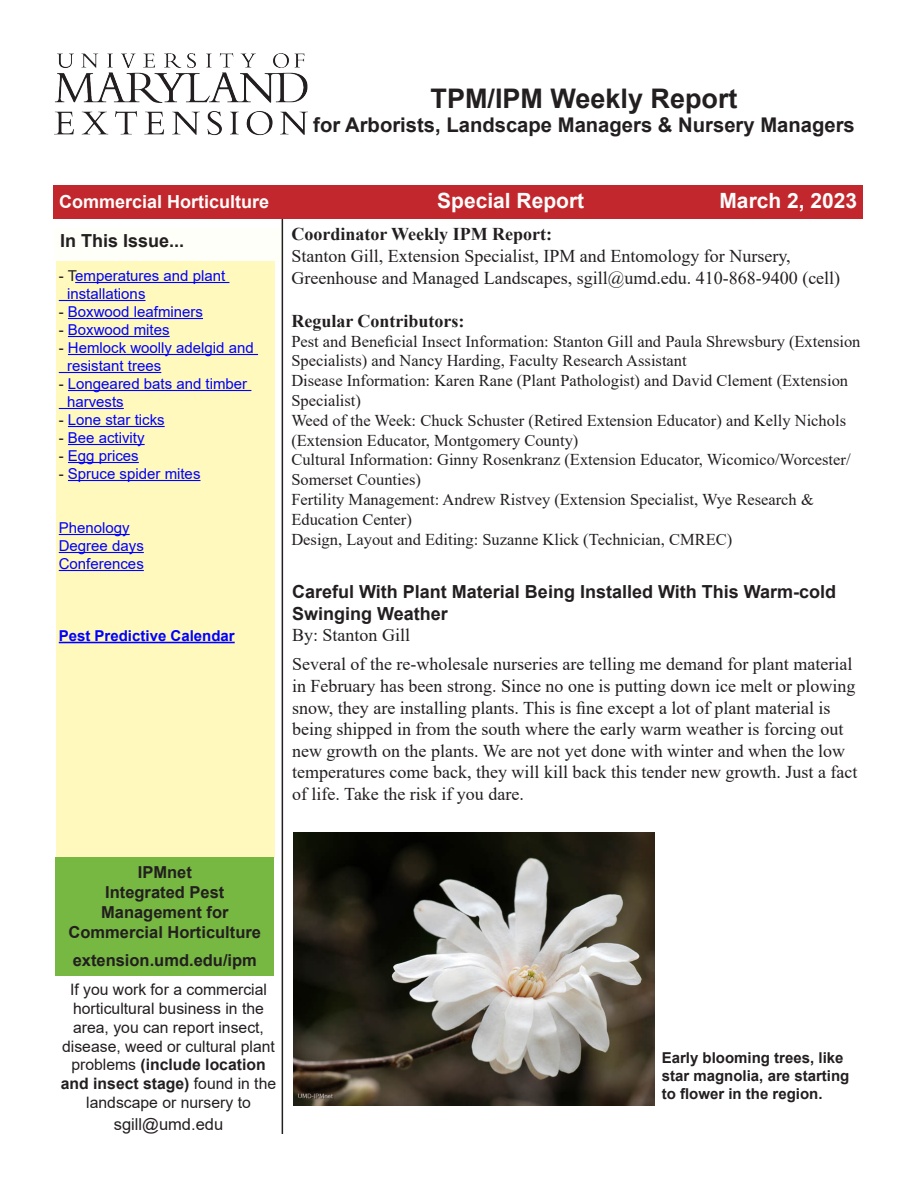
<style>
.page{position:relative;width:918px;height:1188px;background:#fff}
.page>*{position:absolute;margin:0;border:0;box-sizing:border-box;transform-origin:0 0}
.t1{font:700 27px "Arial";color:#231f20}
.t2{font:700 21px "Arial";color:#fffdfc}
.t3{font:700 20.25px "Arial";color:#231f20}
.Normal__Web{font:18px/21.6px "Times New Roman";color:#231f20}
.Normal__Web-2{font:700 18px/21.6px "Arial";color:#231f20}
.t4{font:700 18px "Times New Roman";color:#231f20}
.t5{font:700 18px "Arial";color:#fffdfc}
.t6{font:16.5px/19.8px "Times New Roman";color:#231f20}
.t7{font:700 16.5px/19.8px "Arial";color:#231f20}
.t8{font:16.5px "Arial";color:#231f20}
.t9{font:15.75px/18.9px "Arial";color:#231f20;text-align:center}
.t10{font:15px/18px "Arial";color:#00f}
.Photo_credit{font:700 15px/18px "Arial";color:#231f20}
.t11{font:700 15px "Arial";color:#00f}
.s1{color:#231f20}
.s2{font-family:"Times New Roman";font-weight:400}
.s3{font-weight:700}
</style>
<div class="page">
<div style="left:53px;top:185px;width:810px;height:34px;background:#c1272d"></div>
<div style="left:54px;top:228px;width:228px;height:34px;background:#fffffa"></div>
<hr style="left:282px;top:219px;width:1px;height:915px;background:#231f20">
<img style="left:54px;top:54px;width:254px;height:82px">
<div style="left:56px;top:261px;width:218px;height:596px;background:#fff9bd"></div>
<hr style="left:75px;top:282px;width:154px;height:1px;background:#00f">
<hr style="left:59px;top:300px;width:87px;height:1px;background:#00f">
<hr style="left:68px;top:318px;width:135px;height:1px;background:#00f">
<hr style="left:68px;top:336px;width:102px;height:1px;background:#00f">
<hr style="left:68px;top:354px;width:190px;height:1px;background:#00f">
<hr style="left:59px;top:372px;width:102px;height:1px;background:#00f">
<hr style="left:68px;top:390px;width:183px;height:1px;background:#00f">
<hr style="left:59px;top:408px;width:65px;height:1px;background:#00f">
<hr style="left:68px;top:426px;width:97px;height:1px;background:#00f">
<hr style="left:68px;top:444px;width:77px;height:1px;background:#00f">
<hr style="left:68px;top:462px;width:71px;height:1px;background:#00f">
<hr style="left:68px;top:480px;width:133px;height:1px;background:#00f">
<hr style="left:59px;top:534px;width:71px;height:1px;background:#00f">
<hr style="left:59px;top:552px;width:85px;height:1px;background:#00f">
<hr style="left:59px;top:570px;width:85px;height:1px;background:#00f">
<hr style="left:59px;top:642px;width:176px;height:1px;background:#00f">
<div style="left:56px;top:857px;width:218px;height:119px;background:#76b842"></div>
<img style="left:293px;top:833px;width:362px;height:273px">
<h1 class="t1" style="left:431px;top:79px;width:309px">TPM/IPM Weekly Report</h1>
<p class="t3" style="left:313px;top:111px;width:543px">for Arborists, Landscape Managers &amp; Nursery Managers</p>
<p class="t5" style="left:59px;top:189px;width:212px">Commercial Horticulture</p>
<p class="t2" style="left:437px;top:186px;width:149px">Special Report</p>
<p class="t2" style="left:719px;top:186px;width:139px">March 2, 2023</p>
<p class="t4" style="left:291px;top:221px;width:262px">Coordinator Weekly IPM Report:</p>
<p class="Normal__Web" style="left:291px;top:245px;width:550px">Stanton Gill, Extension Specialist, IPM and Entomology for Nursery,<br>Greenhouse and Managed Landscapes, sgill@umd.edu. 410-868-9400 (cell)</p>
<p class="t4" style="left:291px;top:308px;width:175px">Regular Contributors:</p>
<p class="t6" style="left:291px;top:331px;width:571px">Pest and Beneficial Insect Information: Stanton Gill and Paula Shrewsbury (Extension Specialists) and Nancy Harding, Faculty Research Assistant<br>Disease Information: Karen Rane (Plant Pathologist) and David Clement (Extension Specialist)<br>Weed of the Week: Chuck Schuster (Retired Extension Educator) and Kelly Nichols (Extension Educator, Montgomery County)<br>Cultural Information: Ginny Rosenkranz (Extension Educator, Wicomico/Worcester/ Somerset Counties)<br>Fertility Management: Andrew Ristvey (Extension Specialist, Wye Research &amp; Education Center)<br>Design, Layout and Editing: Suzanne Klick (Technician, CMREC)</p>
<p class="Normal__Web-2" style="left:60px;top:230px;width:126px">In This Issue...</p>
<p class="t10" style="left:67px;top:267px;width:160px;text-indent:-8px"><span class="s1">- T</span>emperatures and plant installations</p>
<p class="t10" style="left:59px;top:303px;width:146px"><span class="s1">-</span> Boxwood leafminers</p>
<p class="t10" style="left:59px;top:321px;width:112px"><span class="s1">-</span> Boxwood mites</p>
<p class="t10" style="left:67px;top:339px;width:188px;text-indent:-8px"><span class="s1">-</span> Hemlock woolly adelgid and resistant trees</p>
<p class="t10" style="left:67px;top:375px;width:182px;text-indent:-8px"><span class="s1">-</span> Longeared bats and timber harvests</p>
<p class="t10" style="left:59px;top:411px;width:107px"><span class="s1">-</span> Lone star ticks</p>
<p class="t10" style="left:59px;top:429px;width:87px"><span class="s1">-</span> Bee activity</p>
<p class="t10" style="left:59px;top:447px;width:82px"><span class="s1">-</span> Egg prices</p>
<p class="t10" style="left:59px;top:465px;width:143px"><span class="s1">-</span> Spruce spider mites</p>
<p class="t10" style="left:59px;top:519px;width:72px">Phenology</p>
<p class="t10" style="left:59px;top:537px;width:87px">Degree days</p>
<p class="t10" style="left:59px;top:555px;width:87px">Conferences</p>
<p class="t11" style="left:59px;top:625px;width:177px">Pest Predictive Calendar</p>
<p class="Normal__Web-2" style="left:292px;top:581px;width:546px">Careful With Plant Material Being Installed With This Warm-cold<br>Swinging Weather<br><span class="s2">By: Stanton Gill</span></p>
<p class="Normal__Web" style="left:292px;top:653px;width:567px">Several of the re-wholesale nurseries are telling me demand for plant material in February has been strong. Since no one is putting down ice melt or plowing snow, they are installing plants. This is fine except a lot of plant material is being shipped in from the south where the early warm weather is forcing out new growth on the plants. We are not yet done with winter and when the low temperatures come back, they will kill back this tender new growth. Just a fact of life. Take the risk if you dare.</p>
<p class="t7" style="left:138px;top:863px;width:56px">IPMnet</p>
<p class="t7" style="left:101px;top:882px;width:129px">Integrated Pest<br>Management for</p>
<p class="t7" style="left:69px;top:922px;width:194px">Commercial Horticulture</p>
<p class="t7" style="left:73px;top:951px;width:186px">extension.umd.edu/ipm</p>
<p class="t9" style="left:61px;top:980px;width:217px">If you work for a commercial horticultural business in the area, you can report insect, disease, weed or cultural plant problems <span class="s3">(include location and insect stage)</span> found in the landscape or nursery to</p>
<p class="t8" style="left:114px;top:1113px;width:111px">sgill@umd.edu</p>
<p class="Photo_credit" style="left:662px;top:1049px;width:189px">Early blooming trees, like star magnolia, are starting to flower in the region.</p>
</div>
